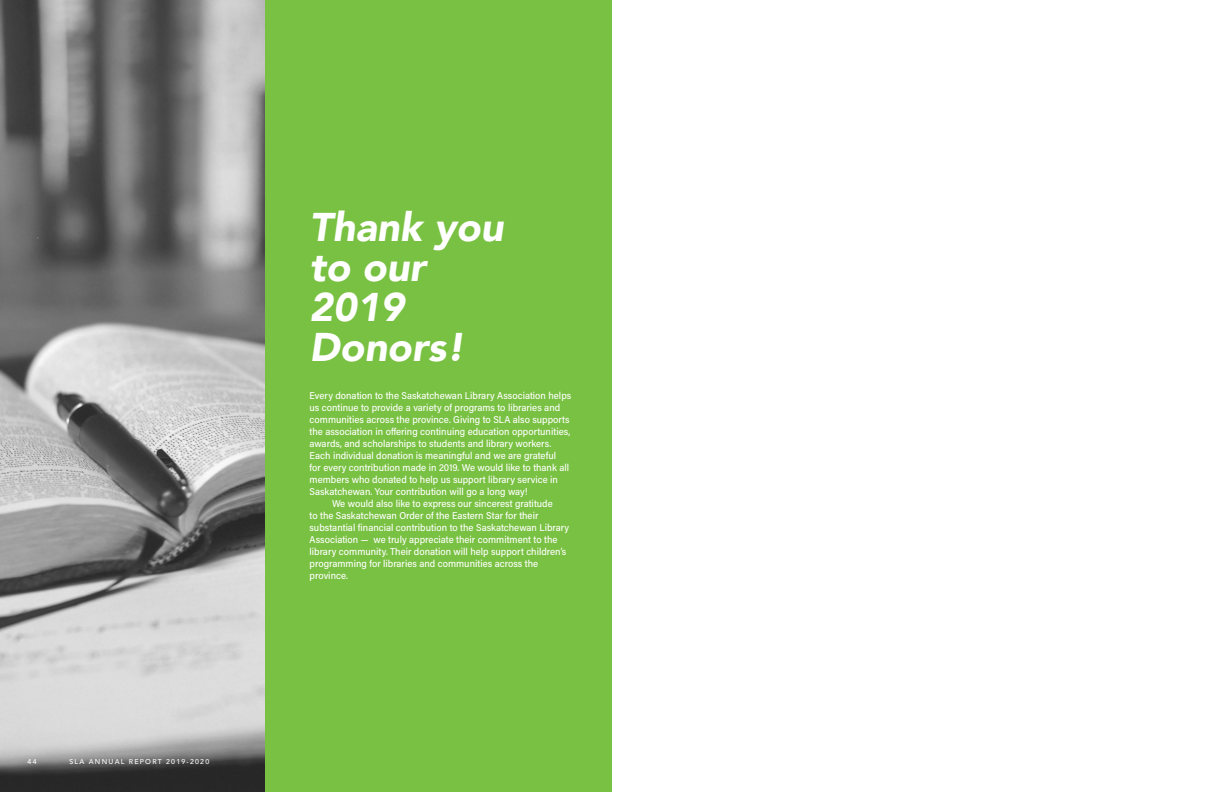
<style>
.page{position:relative;width:1224px;height:792px;background:#fff}
.page>*{position:absolute;margin:0;border:0;box-sizing:border-box;transform-origin:0 0}
.No_Spacing{font:italic 900 40px "Avenir";color:#fff}
.Body{font:500 10px/12px "Acumin Pro Semi Cond";color:#fff}
.t1{font:500 7px "Avenir";letter-spacing:.175em;color:#fff}
</style>
<div class="page">
<div style="left:265px;top:0;width:347px;height:792px;background:#79c142"></div>
<img style="left:0;top:0;width:265px;height:792px">
<p class="t1" style="left:28px;top:756px;width:11px">44</p>
<p class="t1" style="left:70px;top:756px;width:141px">SLA ANNUAL REPORT 2019-2020</p>
<p class="No_Spacing" style="left:310px;top:194px;width:196px">Thank you</p>
<p class="No_Spacing" style="left:310px;top:234px;width:118px">to our</p>
<p class="No_Spacing" style="left:310px;top:274px;width:96px">2019</p>
<p class="No_Spacing" style="left:310px;top:314px;width:156px">Donors!</p>
<p class="Body" style="left:310px;top:389px;width:263px">Every donation to the Saskatchewan Library Association helps us continue to provide a variety of programs to libraries and communities across the province. Giving to SLA also supports the association in offering continuing education opportunities, awards, and scholarships to students and library workers.<br>Each individual donation is meaningful and we are grateful<br>for every contribution made in 2019. We would like to thank all members who donated to help us support library service in Saskatchewan. Your contribution will go a long way!</p>
<p class="Body" style="left:310px;top:497px;width:261px;text-indent:22px">We would also like to express our sincerest gratitude<br>to the Saskatchewan Order of the Eastern Star for their substantial financial contribution to the Saskatchewan Library Association — we truly appreciate their commitment to the library community. Their donation will help support children’s programming for libraries and communities across the province.</p>
</div>
